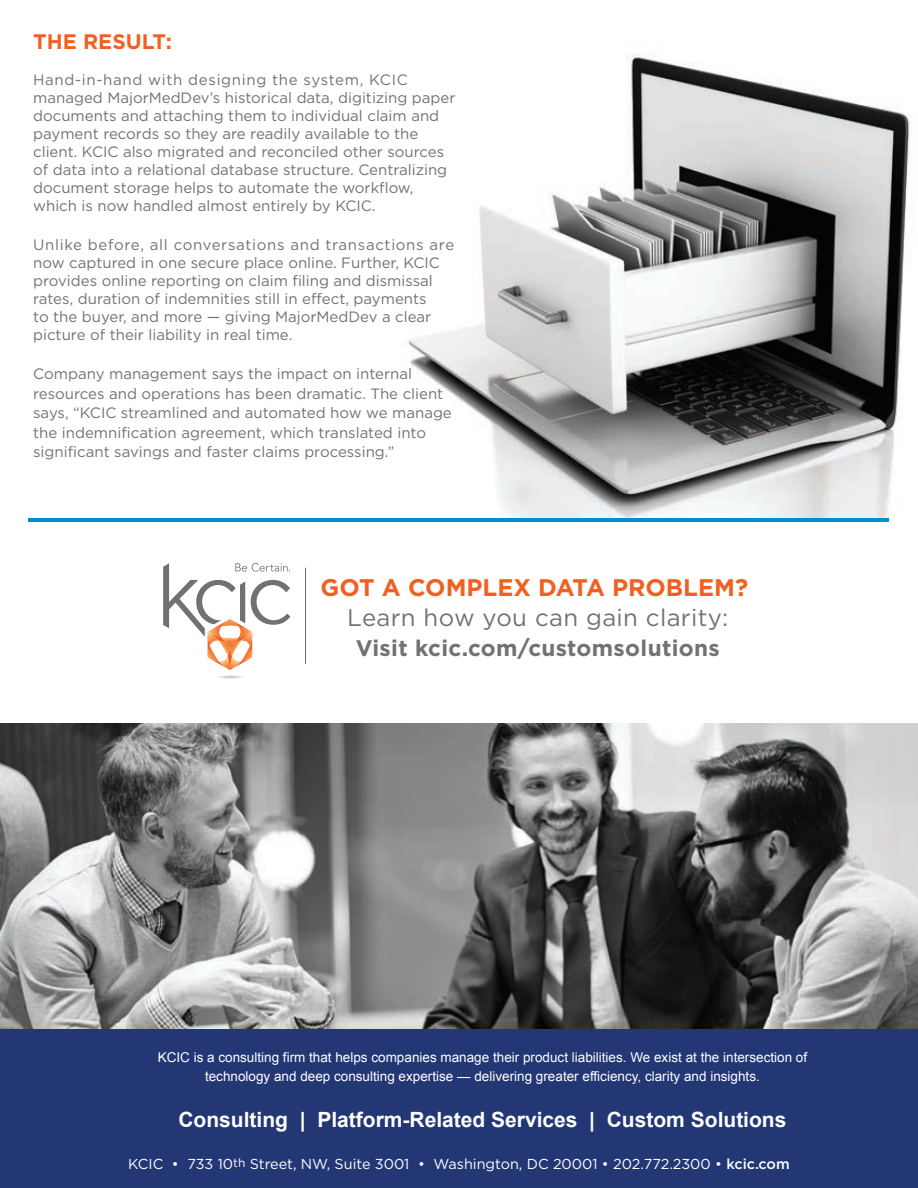
<style>
.page{position:relative;width:918px;height:1188px;background:#fff}
.page>*{position:absolute;margin:0;border:0;box-sizing:border-box;transform-origin:0 0}
.t1{font:24px "Gotham HTF";letter-spacing:.015em;color:#727271}
.t2{font:700 24px "Gotham HTF";color:#f26021}
.t3{font:700 22.5px "Gotham HTF";letter-spacing:.015em;color:#727271}
.t4{font:700 21px "Arial";color:#fff}
.t5{font:700 21px "Gotham HTF";color:#f26021}
.t6{font:15px/18px "Gotham HTF";color:#727271}
.t7{font:15px/19.5px "Gotham HTF";color:#727272}
.t8{font:14.4px "Gotham HTF";color:#fff}
.t9{font:13.5px/19.5px "Arial";color:#fff;text-align:center}
.s1{color:#727272}
.s2{font-weight:500}
</style>
<div class="page">
<img style="left:0;top:723px;width:918px;height:306px">
<img style="left:356px;top:53px;width:555px;height:466px">
<div style="left:0;top:1029px;width:918px;height:159px;background:#233775"></div>
<hr style="left:28px;top:519px;width:862px;height:3px;background:#018fd1">
<hr style="left:305px;top:568px;width:1px;height:96px;background:#656666">
<svg style="left:163px;top:563px;width:127px;height:116px"></svg>
<h3 class="t5" style="left:33px;top:30px;width:141px">THE RESULT:</h3>
<p class="t6" style="left:33px;top:71px;width:424px">Hand-in-hand with designing the system, KCIC managed MajorMedDev’s historical data, digitizing paper documents and attaching them to individual claim and payment records so they are readily available to the client. KCIC also migrated and reconciled other sources of data into a relational database structure. Centralizing document storage helps to automate the workflow, which is now handled almost entirely by KCIC.</p>
<p class="t6" style="left:33px;top:236px;width:423px">Unlike before, all conversations and transactions are now captured in one secure place online. Further, KCIC provides online reporting on claim filing and dismissal rates, duration of indemnities still in effect, payments<br>to <span class="s1">the buyer, and more — giving MajorMedDev a clear picture of their liability in real time.</span></p>
<p class="t7" style="left:33px;top:364px;width:420px">Company management says the impact on internal resources and operations has been dramatic. The client says, “KCIC streamlined and automated how we manage the indemnification agreement, which translated into significant savings and faster claims processing.”</p>
<h1 class="t2" style="left:321px;top:573px;width:429px">GOT A COMPLEX DATA PROBLEM?</h1>
<h1 class="t1" style="left:347px;top:604px;width:383px">Learn how you can gain clarity:</h1>
<h2 class="t3" style="left:356px;top:635px;width:366px">Visit kcic.com/customsolutions</h2>
<p class="t9" style="left:158px;top:1048px;width:651px">KCIC is a consulting firm that helps companies manage their product liabilities. We exist at the intersection of technology and deep consulting expertise — delivering greater efficiency, clarity and insights.</p>
<h3 class="t4" style="left:178px;top:1107px;width:610px">Consulting | Platform-Related Services | Custom Solutions</h3>
<p class="t8" style="left:128px;top:1156px;width:663px">KCIC • 733 10<sup>th</sup> Street, NW, Suite 3001 • Washington, DC 20001 • 202.772.2300 • <span class="s2">kcic.com</span></p>
</div>
